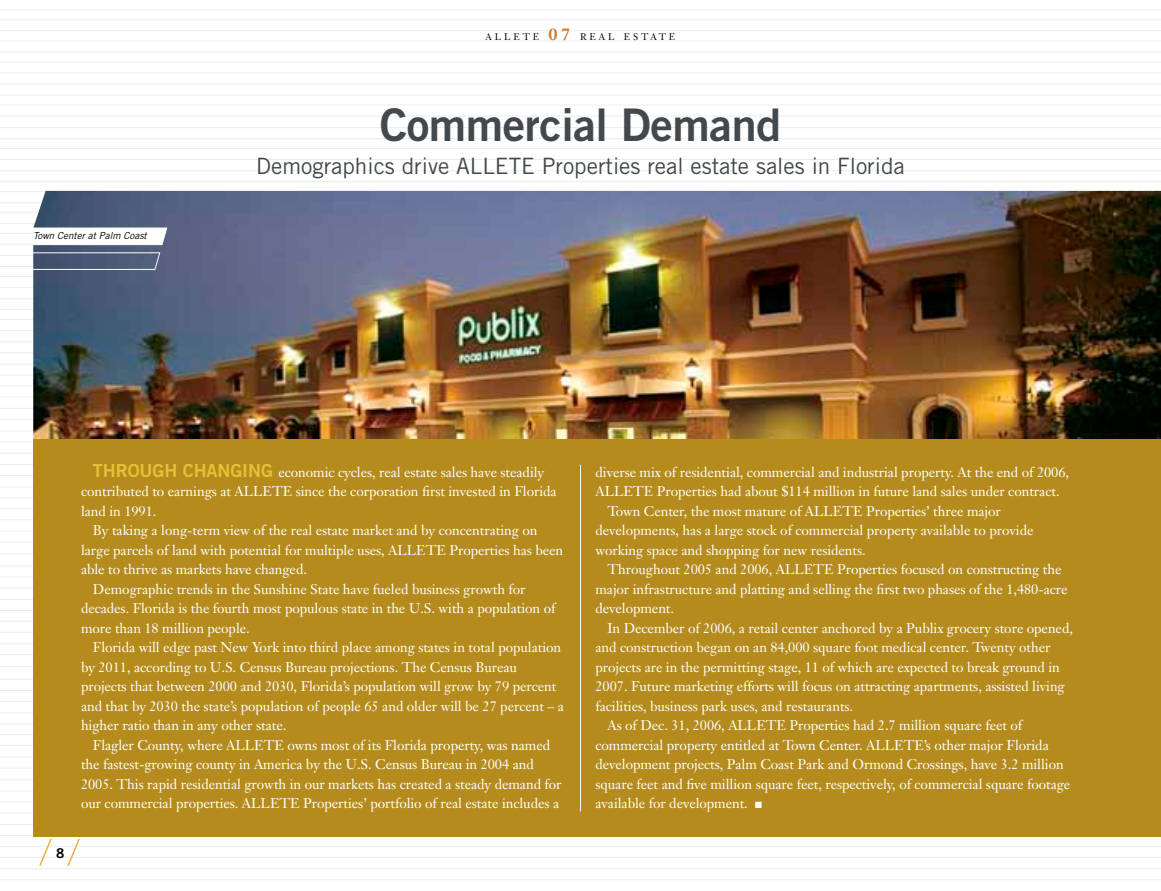
<style>
.page{position:relative;width:1161px;height:891px;background:#fff}
.page>*{position:absolute;margin:0;border:0;box-sizing:border-box;transform-origin:0 0}
.t1{font:45px "Trade Gothic Bold Two";letter-spacing:-.01em;color:#43484c}
.t2{font:22.5px "Trade Gothic";color:#43484c}
.t3{font:13.8px/19.5px "Janson Text";letter-spacing:-.005em;color:#fff}
.t4{font:italic 9.75px "Trade Gothic";color:#000}
.t5{font:9.45px "Janson Text";letter-spacing:.3em;color:#000}
.s1{font-weight:700;font-size:16.5px;color:#cd7d2b}
.s2{font-family:"Trade Gothic Bold Two";font-size:18px;color:#e4c137}
</style>
<div class="page">
<hr style="left:0;top:41px;width:1161px;height:1px;background:#ebeded">
<hr style="left:0;top:62px;width:1161px;height:1px;background:#ebeded">
<hr style="left:0;top:84px;width:1161px;height:1px;background:#ebeded">
<hr style="left:0;top:105px;width:1161px;height:1px;background:#ebeded">
<hr style="left:0;top:127px;width:1161px;height:1px;background:#ebeded">
<hr style="left:0;top:148px;width:1161px;height:1px;background:#ebeded">
<hr style="left:0;top:171px;width:1161px;height:1px;background:#ebeded">
<hr style="left:0;top:191px;width:1161px;height:1px;background:#ebeded">
<hr style="left:0;top:212px;width:1161px;height:1px;background:#ebeded">
<hr style="left:0;top:233px;width:1161px;height:1px;background:#ebeded">
<hr style="left:0;top:255px;width:1161px;height:1px;background:#ebeded">
<hr style="left:0;top:276px;width:1161px;height:1px;background:#ebeded">
<hr style="left:0;top:298px;width:1161px;height:1px;background:#ebeded">
<hr style="left:0;top:319px;width:1161px;height:1px;background:#ebeded">
<hr style="left:0;top:342px;width:1161px;height:1px;background:#ebeded">
<hr style="left:0;top:364px;width:1161px;height:1px;background:#ebeded">
<hr style="left:0;top:386px;width:1161px;height:1px;background:#ebeded">
<hr style="left:0;top:408px;width:1161px;height:1px;background:#ebeded">
<hr style="left:0;top:19px;width:1161px;height:1px;background:#ebeded">
<hr style="left:0;top:431px;width:1161px;height:1px;background:#ebeded">
<hr style="left:0;top:442px;width:1161px;height:1px;background:#ebeded">
<hr style="left:0;top:10px;width:1161px;height:1px;background:#ebeded">
<hr style="left:0;top:30px;width:1161px;height:1px;background:#ebeded">
<hr style="left:0;top:419px;width:1161px;height:1px;background:#ebeded">
<hr style="left:0;top:397px;width:1161px;height:1px;background:#ebeded">
<hr style="left:0;top:375px;width:1161px;height:1px;background:#ebeded">
<hr style="left:0;top:352px;width:1161px;height:1px;background:#ebeded">
<hr style="left:0;top:330px;width:1161px;height:1px;background:#ebeded">
<hr style="left:0;top:309px;width:1161px;height:1px;background:#ebeded">
<hr style="left:0;top:287px;width:1161px;height:1px;background:#ebeded">
<hr style="left:0;top:266px;width:1161px;height:1px;background:#ebeded">
<hr style="left:0;top:244px;width:1161px;height:1px;background:#ebeded">
<hr style="left:0;top:223px;width:1161px;height:1px;background:#ebeded">
<hr style="left:0;top:202px;width:1161px;height:1px;background:#ebeded">
<hr style="left:0;top:181px;width:1161px;height:1px;background:#ebeded">
<hr style="left:0;top:159px;width:1161px;height:1px;background:#ebeded">
<hr style="left:0;top:138px;width:1161px;height:1px;background:#ebeded">
<hr style="left:0;top:116px;width:1161px;height:1px;background:#ebeded">
<hr style="left:0;top:95px;width:1161px;height:1px;background:#ebeded">
<hr style="left:0;top:73px;width:1161px;height:1px;background:#ebeded">
<hr style="left:0;top:52px;width:1161px;height:1px;background:#ebeded">
<hr style="left:0;top:464px;width:1161px;height:1px;background:#ebeded">
<hr style="left:0;top:487px;width:1161px;height:1px;background:#ebeded">
<hr style="left:0;top:509px;width:1161px;height:1px;background:#ebeded">
<hr style="left:0;top:531px;width:1161px;height:1px;background:#ebeded">
<hr style="left:0;top:554px;width:1161px;height:1px;background:#ebeded">
<hr style="left:0;top:542px;width:1161px;height:1px;background:#ebeded">
<hr style="left:0;top:519px;width:1161px;height:1px;background:#ebeded">
<hr style="left:0;top:498px;width:1161px;height:1px;background:#ebeded">
<hr style="left:0;top:475px;width:1161px;height:1px;background:#ebeded">
<hr style="left:0;top:453px;width:1161px;height:1px;background:#ebeded">
<hr style="left:0;top:577px;width:1161px;height:1px;background:#ebeded">
<hr style="left:0;top:599px;width:1161px;height:1px;background:#ebeded">
<hr style="left:0;top:621px;width:1161px;height:1px;background:#ebeded">
<hr style="left:0;top:643px;width:1161px;height:1px;background:#ebeded">
<hr style="left:0;top:666px;width:1161px;height:1px;background:#ebeded">
<hr style="left:0;top:654px;width:1161px;height:1px;background:#ebeded">
<hr style="left:0;top:632px;width:1161px;height:1px;background:#ebeded">
<hr style="left:0;top:610px;width:1161px;height:1px;background:#ebeded">
<hr style="left:0;top:588px;width:1161px;height:1px;background:#ebeded">
<hr style="left:0;top:566px;width:1161px;height:1px;background:#ebeded">
<hr style="left:0;top:690px;width:1161px;height:1px;background:#ebeded">
<hr style="left:0;top:713px;width:1161px;height:1px;background:#ebeded">
<hr style="left:0;top:734px;width:1161px;height:1px;background:#ebeded">
<hr style="left:0;top:757px;width:1161px;height:1px;background:#ebeded">
<hr style="left:0;top:779px;width:1161px;height:1px;background:#ebeded">
<hr style="left:0;top:768px;width:1161px;height:1px;background:#ebeded">
<hr style="left:0;top:745px;width:1161px;height:1px;background:#ebeded">
<hr style="left:0;top:724px;width:1161px;height:1px;background:#ebeded">
<hr style="left:0;top:701px;width:1161px;height:1px;background:#ebeded">
<hr style="left:0;top:679px;width:1161px;height:1px;background:#ebeded">
<hr style="left:0;top:802px;width:1161px;height:1px;background:#ebeded">
<hr style="left:0;top:824px;width:1161px;height:1px;background:#ebeded">
<hr style="left:0;top:846px;width:1161px;height:1px;background:#ebeded">
<hr style="left:0;top:868px;width:1161px;height:1px;background:#ebeded">
<hr style="left:0;top:890px;width:1161px;height:1px;background:#ebeded">
<hr style="left:0;top:879px;width:1161px;height:1px;background:#ebeded">
<hr style="left:0;top:857px;width:1161px;height:1px;background:#ebeded">
<hr style="left:0;top:835px;width:1161px;height:1px;background:#ebeded">
<hr style="left:0;top:813px;width:1161px;height:1px;background:#ebeded">
<hr style="left:0;top:791px;width:1161px;height:1px;background:#ebeded">
<img style="left:33px;top:191px;width:1128px;height:248px">
<svg style="left:32px;top:227px;width:136px;height:18px"></svg>
<svg style="left:33px;top:252px;width:128px;height:18px;background:#5d6a84"></svg>
<div style="left:33px;top:439px;width:1128px;height:398px;background:#b48b1c"></div>
<hr style="left:580px;top:465px;width:1px;height:346px;background:#fff">
<svg style="left:39px;top:838px;width:41px;height:28px"></svg>
<p class="t5" style="left:486px;top:31px;width:191px">allete <span class="s1">07</span> real estate</p>
<p class="t4" style="left:33px;top:230px;width:115px">Town Center at Palm Coast</p>
<h1 class="t1" style="left:380px;top:97px;width:403px">Commercial Demand</h1>
<h2 class="t2" style="left:256px;top:152px;width:650px">Demographics drive ALLETE Properties real estate sales in Florida</h2>
<p class="t3" style="left:81px;top:462px;width:477px;text-indent:12px"><span class="s2">Through changing</span> economic cycles, real estate sales have steadily contributed to earnings at ALLETE since the corporation first invested in Florida land in 1991.</p>
<p class="t3" style="left:93px;top:521px;width:446px">By taking a long-term view of the real estate market and by concentrating on</p>
<p class="t3" style="left:81px;top:540px;width:484px">large parcels of land with potential for multiple uses, ALLETE Properties has been</p>
<p class="t3" style="left:81px;top:560px;width:227px">able to thrive as markets have changed.</p>
<p class="t3" style="left:93px;top:579px;width:434px">Demographic trends in the Sunshine State have fueled business growth for</p>
<p class="t3" style="left:81px;top:599px;width:476px">decades. Florida is the fourth most populous state in the U.S. with a population of</p>
<p class="t3" style="left:81px;top:618px;width:170px">more than 18 million people.</p>
<p class="t3" style="left:93px;top:638px;width:470px">Florida will edge past New York into third place among states in total population</p>
<p class="t3" style="left:81px;top:657px;width:437px">by 2011, according to U.S. Census Bureau projections. The Census Bureau</p>
<p class="t3" style="left:81px;top:677px;width:477px">projects that between 2000 and 2030, Florida’s population will grow by 79 percent</p>
<p class="t3" style="left:81px;top:696px;width:485px">and that by 2030 the state’s population of people 65 and older will be 27 percent – a</p>
<p class="t3" style="left:81px;top:716px;width:207px">higher ratio than in any other state.</p>
<p class="t3" style="left:93px;top:735px;width:459px">Flagler County, where ALLETE owns most of its Florida property, was named</p>
<p class="t3" style="left:81px;top:755px;width:454px">the fastest-growing county in America by the U.S. Census Bureau in 2004 and</p>
<p class="t3" style="left:81px;top:774px;width:482px">2005. This rapid residential growth in our markets has created a steady demand for</p>
<p class="t3" style="left:81px;top:794px;width:480px">our commercial properties. ALLETE Properties’ portfolio of real estate includes a</p>
<p class="t3" style="left:596px;top:462px;width:475px">diverse mix of residential, commercial and industrial property. At the end of 2006,</p>
<p class="t3" style="left:596px;top:481px;width:466px">ALLETE Properties had about $114 million in future land sales under contract.</p>
<p class="t3" style="left:607px;top:501px;width:395px">Town Center, the most mature of ALLETE Properties’ three major</p>
<p class="t3" style="left:596px;top:520px;width:439px">developments, has a large stock of commercial property available to provide</p>
<p class="t3" style="left:596px;top:540px;width:272px">working space and shopping for new residents.</p>
<p class="t3" style="left:607px;top:559px;width:456px">Throughout 2005 and 2006, ALLETE Properties focused on constructing the</p>
<p class="t3" style="left:596px;top:579px;width:474px">major infrastructure and platting and selling the first two phases of the 1,480-acre</p>
<p class="t3" style="left:596px;top:598px;width:80px">development.</p>
<p class="t3" style="left:607px;top:618px;width:467px">In December of 2006, a retail center anchored by a Publix grocery store opened,</p>
<p class="t3" style="left:596px;top:637px;width:456px">and construction began on an 84,000 square foot medical center. Twenty other</p>
<p class="t3" style="left:596px;top:657px;width:466px">projects are in the permitting stage, 11 of which are expected to break ground in</p>
<p class="t3" style="left:596px;top:676px;width:471px">2007. Future marketing efforts will focus on attracting apartments, assisted living</p>
<p class="t3" style="left:596px;top:696px;width:259px">facilities, business park uses, and restaurants.</p>
<p class="t3" style="left:607px;top:715px;width:416px">As of Dec. 31, 2006, ALLETE Properties had 2.7 million square feet of</p>
<p class="t3" style="left:596px;top:735px;width:455px">commercial property entitled at Town Center. ALLETE’s other major Florida</p>
<p class="t3" style="left:596px;top:754px;width:470px">development projects, Palm Coast Park and Ormond Crossings, have 3.2 million</p>
<p class="t3" style="left:596px;top:774px;width:476px">square feet and five million square feet, respectively, of commercial square footage</p>
<p class="t3" style="left:596px;top:793px;width:168px">available for development. ■</p>
</div>
